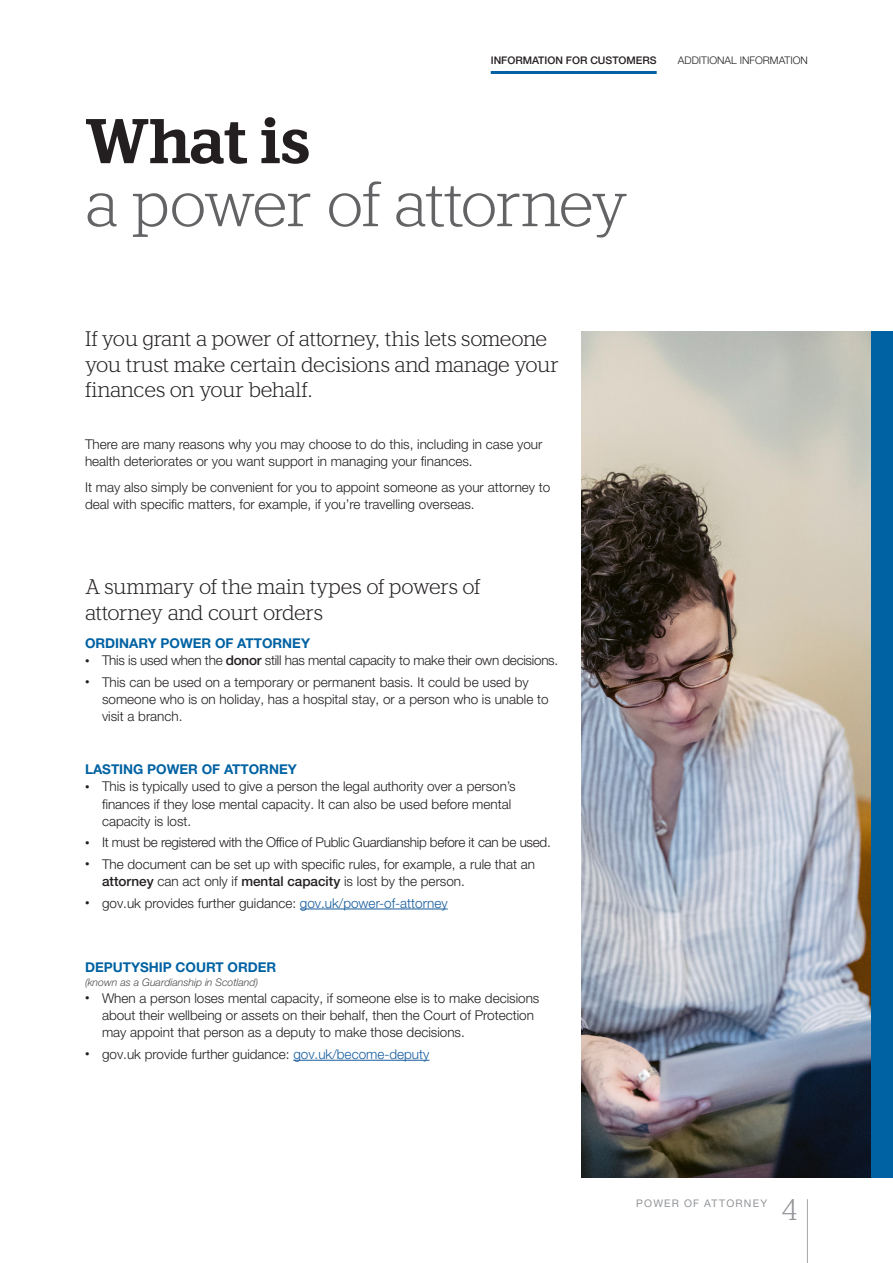
<style>
.page{position:relative;width:893px;height:1263px;background:#fff}
.page>*{position:absolute;margin:0;border:0;box-sizing:border-box;transform-origin:0 0}
.t1{font:300 63px/63px "Handelsbanken Slabserif";letter-spacing:-.02em;color:#636366}
.t2{font:300 30px "Handelsbanken Slabserif";color:#939598}
.A4_INTRO_COPY{font:300 21px/25.2px "Handelsbanken Slabserif";letter-spacing:-.02em;color:#231f20}
.A4_BODY_COPY{font:300 13.5px/17.2px "Helvetica Neue LT Pro";color:#231f20}
.A4_BODY_COPY-2{font:300 13.5px "Helvetica Neue LT Pro";letter-spacing:-.02em;color:#231f20}
.A4_SUBHEAD_2{font:700 13.5px "Helvetica Neue LT Pro";color:#0062a3}
.FOOTNOTE{font:italic 300 10.5px "Helvetica Neue LT Pro";color:#4b4c4d}
.Subhead_3{font:500 10.5px "Helvetica Neue LT Pro";color:#231f20}
.Subhead_3-2{font:300 10.5px "Helvetica Neue LT Pro";color:#231f20}
.t3{font:10.5px "Helvetica Neue LT Pro";letter-spacing:.115em;color:#939598}
.s1{font-weight:700;color:#231f20}
.s2{font-size:9px}
.s3{font-weight:500}
.s4{color:#175d9e}
</style>
<div class="page">
<hr style="left:807px;top:1199px;width:1px;height:64px;background:#a8a9ad">
<hr style="left:491px;top:71px;width:166px;height:3px;background:#0062a3">
<hr style="left:300px;top:909px;width:148px;height:1px;background:#175d9e">
<hr style="left:293px;top:1060px;width:136px;height:1px;background:#175d9e">
<img style="left:581px;top:332px;width:291px;height:846px">
<div style="left:872px;top:332px;width:21px;height:846px;background:#0062a3"></div>
<p class="Subhead_3" style="left:491px;top:54px;width:167px">INFORMATION FOR CUSTOMERS</p>
<p class="Subhead_3-2" style="left:678px;top:54px;width:131px">ADDITIONAL INFORMATION</p>
<p class="t1" style="left:85px;top:109px;width:544px"><span class="s1">What is<br></span>a power of attorney</p>
<p class="A4_INTRO_COPY" style="left:85px;top:326px;width:476px">If you grant a power of attorney, this lets someone you trust make certain decisions and manage your finances on your behalf.</p>
<p class="A4_BODY_COPY" style="left:85px;top:435px;width:459px">There are many reasons why you may choose to do this, including in case your health deteriorates or you want support in managing your finances.</p>
<p class="A4_BODY_COPY" style="left:85px;top:478px;width:467px">It may also simply be convenient for you to appoint someone as your attorney to deal with specific matters, for example, if you’re travelling overseas.</p>
<p class="A4_INTRO_COPY" style="left:85px;top:574px;width:397px">A summary of the main types of powers of attorney and court orders</p>
<p class="A4_SUBHEAD_2" style="left:85px;top:635px;width:227px">ORDINARY POWER OF ATTORNEY</p>
<p class="A4_BODY_COPY-2" style="left:85px;top:652px;width:475px"><span class="s2">•</span> This is used when the <span class="s3">donor</span> still has mental capacity to make their own decisions.</p>
<p class="A4_BODY_COPY" style="left:102px;top:673px;width:448px;text-indent:-17px"><span class="s2">•</span> This can be used on a temporary or permanent basis. It could be used by someone who is on holiday, has a hospital stay, or a person who is unable to visit a branch.</p>
<p class="A4_SUBHEAD_2" style="left:85px;top:761px;width:213px">LASTING POWER OF ATTORNEY</p>
<p class="A4_BODY_COPY" style="left:102px;top:778px;width:415px;text-indent:-17px"><span class="s2">•</span> This is typically used to give a person the legal authority over a person’s finances if they lose mental capacity. It can also be used before mental capacity is lost.</p>
<p class="A4_BODY_COPY-2" style="left:85px;top:834px;width:467px"><span class="s2">•</span> It must be registered with the Office of Public Guardianship before it can be used.</p>
<p class="A4_BODY_COPY" style="left:102px;top:855px;width:435px;text-indent:-17px"><span class="s2">•</span> The document can be set up with specific rules, for example, a rule that an <span class="s3">attorney</span> can act only if <span class="s3">mental capacity</span> is lost by the person.</p>
<p class="A4_BODY_COPY" style="left:85px;top:894px;width:364px"><span class="s2">•</span> gov.uk provides further guidance: <span class="s4">gov.uk/power-of-attorney</span></p>
<p class="A4_SUBHEAD_2" style="left:85px;top:959px;width:193px">DEPUTYSHIP COURT ORDER</p>
<p class="FOOTNOTE" style="left:85px;top:975px;width:175px">(known as a Guardianship in Scotland)</p>
<p class="A4_BODY_COPY" style="left:102px;top:989px;width:439px;text-indent:-17px"><span class="s2">•</span> When a person loses mental capacity, if someone else is to make decisions about their wellbeing or assets on their behalf, then the Court of Protection may appoint that person as a deputy to make those decisions.</p>
<p class="A4_BODY_COPY" style="left:85px;top:1045px;width:346px"><span class="s2">•</span> gov.uk provide further guidance: <span class="s4">gov.uk/become-deputy</span></p>
<p class="t3" style="left:636px;top:1196px;width:133px">POWER OF ATTORNEY</p>
<p class="t2" style="left:782px;top:1192px;width:17px">4</p>
</div>
